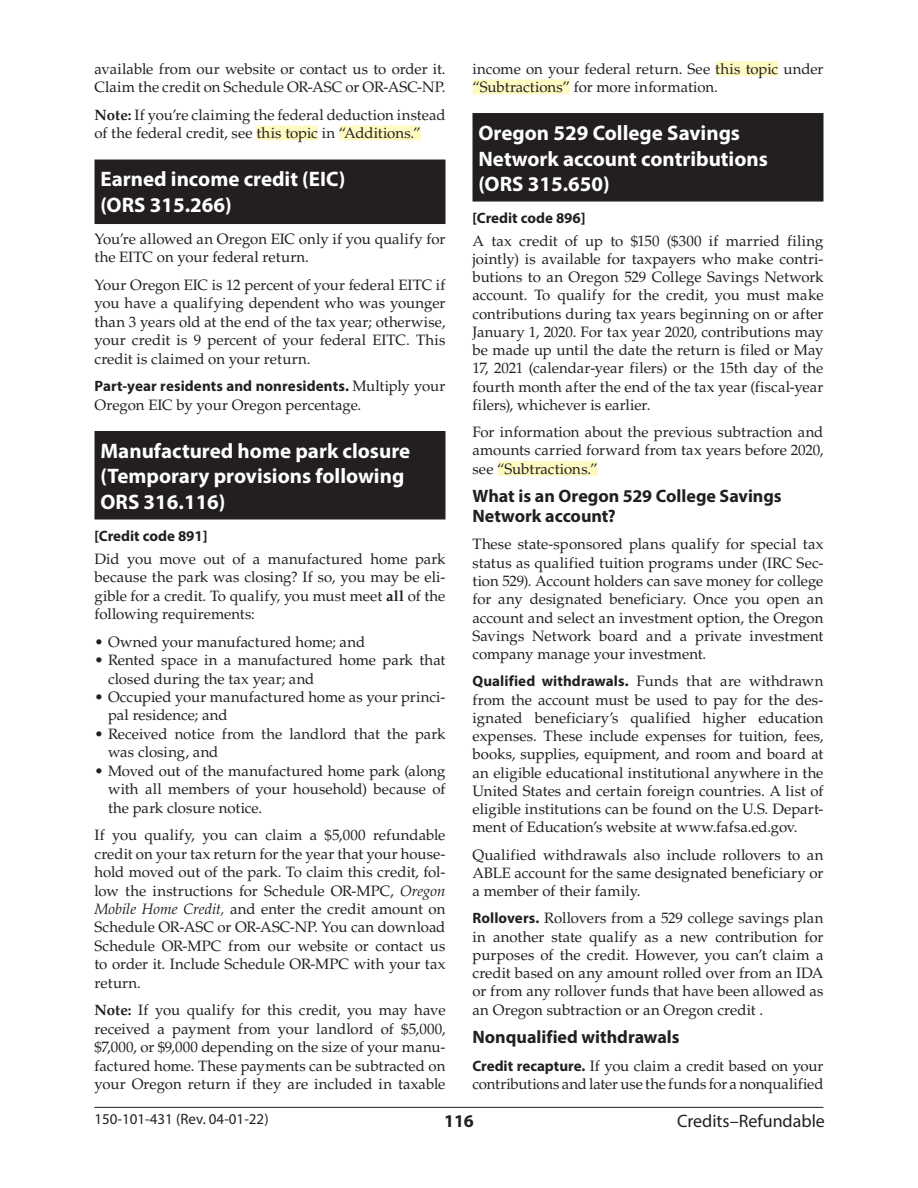
<style>
.page{position:relative;width:918px;height:1188px;background:#fff}
.page>*{position:absolute;margin:0;border:0;box-sizing:border-box;transform-origin:0 0}
.Reverse_Header_3-lin{font:700 21px/25.7px "Myriad Pro";color:#fff}
.Reverse_Header_2-lin{font:700 21px/25.7px "Myriad Pro";color:#fff}
.Head_3{font:700 18px/19.8px "Myriad Pro";color:#231f20}
.t1{font:18px "Myriad Pro";color:#231f20}
.Body_text_EL6{font:15px/18.3px "Palatino LT Std";letter-spacing:.005em;color:#231f20;text-align:justify}
.Addition_code{font:700 15px "Myriad Pro";color:#231f20}
.t2{font:15px "Myriad Pro";color:#231f20}
.s1{font-weight:700}
.s2{font-family:"Myriad Pro";font-weight:700}
.s3{font-style:italic}
</style>
<div class="page">
<hr style="left:94px;top:1107px;width:730px;height:1px;background:#231f20">
<div style="left:256px;top:125px;width:62px;height:15px;background:#fffac1"></div>
<div style="left:339px;top:125px;width:82px;height:15px;background:#fffac1"></div>
<div style="left:94px;top:160px;width:352px;height:64px;background:#231f20"></div>
<div style="left:94px;top:431px;width:352px;height:89px;background:#231f20"></div>
<div style="left:715px;top:61px;width:63px;height:15px;background:#fffac1"></div>
<div style="left:472px;top:79px;width:98px;height:15px;background:#fffac1"></div>
<div style="left:472px;top:113px;width:352px;height:89px;background:#231f20"></div>
<div style="left:497px;top:461px;width:101px;height:15px;background:#fffac1"></div>
<p class="Body_text_EL6" style="left:94px;top:60px;width:353px">available from our website or contact us to order it.<br>Claim the credit on Schedule OR-ASC or OR-ASC-NP.</p>
<p class="Body_text_EL6" style="left:94px;top:106px;width:353px"><span class="s1">Note:</span> If you’re claiming the federal deduction instead of the federal credit, see this topic in “Additions.”</p>
<p class="Reverse_Header_2-lin" style="left:100px;top:166px;width:246px">Earned income credit (EIC) (ORS 315.266)</p>
<p class="Body_text_EL6" style="left:94px;top:230px;width:353px">You’re allowed an Oregon EIC only if you qualify for the EITC on your federal return.</p>
<p class="Body_text_EL6" style="left:94px;top:276px;width:353px">Your Oregon EIC is 12 percent of your federal EITC if you have a qualifying dependent who was younger than 3 years old at the end of the tax year; otherwise, your credit is 9 percent of your federal EITC. This credit is claimed on your return.</p>
<p class="Body_text_EL6" style="left:94px;top:377px;width:353px"><span class="s2">Part-year residents and nonresidents.</span> Multiply your<br>Oregon EIC by your Oregon percentage.</p>
<p class="Reverse_Header_3-lin" style="left:100px;top:437px;width:311px">Manufactured home park closure (Temporary provisions following<br>ORS 316.116)</p>
<p class="Addition_code" style="left:94px;top:526px;width:115px">[Credit code 891]</p>
<p class="Body_text_EL6" style="left:94px;top:550px;width:353px">Did you move out of a manufactured home park because the park was closing? If so, you may be eli&shy;gible for a credit. To qualify, you must meet <span class="s1">all</span> of the following requirements:</p>
<p class="Body_text_EL6" style="left:94px;top:633px;width:272px">• Owned your manufactured home; and</p>
<p class="Body_text_EL6" style="left:108px;top:651px;width:339px;text-indent:-14px">• Rented space in a manufactured home park that closed during the tax year; and</p>
<p class="Body_text_EL6" style="left:108px;top:688px;width:339px;text-indent:-14px">• Occupied your manufactured home as your princi&shy;pal residence; and</p>
<p class="Body_text_EL6" style="left:108px;top:725px;width:339px;text-indent:-14px">• Received notice from the landlord that the park was closing, and</p>
<p class="Body_text_EL6" style="left:108px;top:762px;width:339px;text-indent:-14px">• Moved out of the manufactured home park (along with all members of your household) because of the park closure notice.</p>
<p class="Body_text_EL6" style="left:94px;top:826px;width:353px">If you qualify, you can claim a $5,000 refundable credit on your tax return for the year that your house&shy;hold moved out of the park. To claim this credit, fol&shy;low the instructions for Schedule OR-MPC, <span class="s3">Oregon Mobile Home Credit,</span> and enter the credit amount on Schedule OR-ASC or OR-ASC‑NP. You can download Schedule OR-MPC from our website or contact us to order it. Include Schedule OR‑MPC with your tax return.</p>
<p class="Body_text_EL6" style="left:94px;top:1001px;width:353px"><span class="s1">Note:</span> If you qualify for this credit, you may have received a payment from your landlord of $5,000, $7,000, or $9,000 depending on the size of your manu&shy;factured home. These payments can be subtracted on your Oregon return if they are included in taxable</p>
<p class="Body_text_EL6" style="left:472px;top:60px;width:353px">income on your federal return. See this topic under “Subtractions” for more information.</p>
<p class="Reverse_Header_3-lin" style="left:478px;top:120px;width:291px">Oregon 529 College Savings<br>Network account contributions (ORS 315.650)</p>
<p class="Addition_code" style="left:472px;top:208px;width:115px">[Credit code 896]</p>
<p class="Body_text_EL6" style="left:472px;top:232px;width:353px">A tax credit of up to $150 ($300 if married filing jointly) is available for taxpayers who make contri&shy;butions to an Oregon 529 College Savings Network account. To qualify for the credit, you must make contributions during tax years beginning on or after January 1, 2020. For tax year 2020, contributions may be made up until the date the return is filed or May 17, 2021 (calendar-year filers) or the 15th day of the fourth month after the end of the tax year (fiscal-year filers), whichever is earlier.</p>
<p class="Body_text_EL6" style="left:472px;top:423px;width:352px">For information about the previous subtraction and amounts carried forward from tax years before 2020, see “Subtractions.”</p>
<p class="Head_3" style="left:472px;top:486px;width:311px">What is an Oregon 529 College Savings<br>Network account?</p>
<p class="Body_text_EL6" style="left:472px;top:535px;width:353px">These state-sponsored plans qualify for special tax status as qualified tuition programs under (IRC Sec&shy;tion 529). Account holders can save money for college for any designated beneficiary. Once you open an account and select an investment option, the Oregon Savings Network board and a private investment company manage your investment.</p>
<p class="Body_text_EL6" style="left:472px;top:672px;width:353px"><span class="s2">Qualified withdrawals.</span> Funds that are withdrawn from the account must be used to pay for the des&shy;ignated beneficiary’s qualified higher education expenses. These include expenses for tuition, fees, books, supplies, equipment, and room and board at an eligible educational institutional anywhere in the United States and certain foreign countries. A list of eligible institutions can be found on the U.S. Depart&shy;ment of Education’s website at www.fafsa.ed.gov.</p>
<p class="Body_text_EL6" style="left:472px;top:846px;width:353px">Qualified withdrawals also include rollovers to an ABLE account for the same designated beneficiary or a member of their family.</p>
<p class="Body_text_EL6" style="left:472px;top:909px;width:353px"><span class="s2">Rollovers.</span> Rollovers from a 529 college savings plan in another state qualify as a new contribution for purposes of the credit. However, you can’t claim a credit based on any amount rolled over from an IDA or from any rollover funds that have been allowed as an Oregon subtraction or an Oregon credit .</p>
<p class="Head_3" style="left:472px;top:1027px;width:209px">Nonqualified withdrawals</p>
<p class="Body_text_EL6" style="left:472px;top:1057px;width:353px"><span class="s2">Credit recapture.</span> If you claim a credit based on your contributions and later use the funds for a nonqualified</p>
<p class="t1" style="left:677px;top:1109px;width:149px">Credits–Refundable</p>
<p class="t2" style="left:94px;top:1110px;width:176px">150-101-431 (Rev. 04-01-22)</p>
<p class="Head_3" style="left:444px;top:1110px;width:31px">116</p>
</div>
